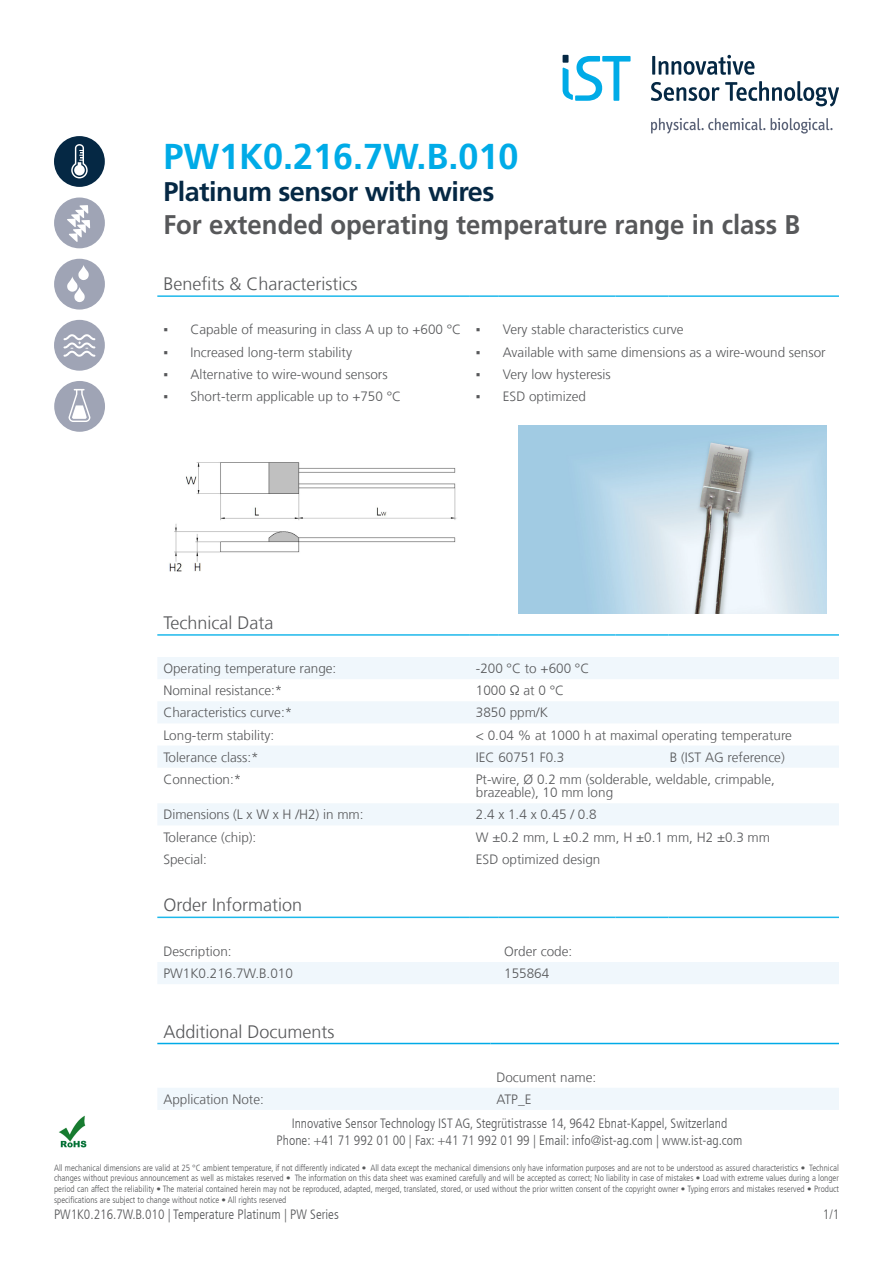
<style>
.page{position:relative;width:893px;height:1263px;background:#fff}
.page>*{position:absolute;margin:0;border:0;box-sizing:border-box;transform-origin:0 0}
.Heading{font:700 36px "Frutiger LT Com";color:#00abe7}
.Brief_Description{font:700 27px "Frutiger LT Com";color:#57585a;scale:.95 1}
.Heading2{font:700 27px "Frutiger LT Com";letter-spacing:-.02em;color:#052844}
.Subheading{font:300 18px "Frutiger LT Com";color:#57585a}
.Text{font:300 13.5px/13.5px "Frutiger LT Com";color:#57585a}
.t1{font:300 condensed 13.5px/16.2px "Frutiger LT Com";color:#57585a;text-align:center}
.t2{font:300 condensed 9px/10.8px "Frutiger LT Com";color:#57585a;text-align:justify}
.s1{font-family:"Calibri";font-weight:400}
</style>
<div class="page">
<svg style="left:157px;top:657px;width:682px;height:327px"></svg>
<hr style="left:157px;top:295px;width:313px;height:2px;background:#1db8eb">
<hr style="left:470px;top:295px;width:28px;height:2px;background:#1db8eb">
<hr style="left:498px;top:295px;width:118px;height:2px;background:#1db8eb">
<hr style="left:616px;top:295px;width:53px;height:2px;background:#1db8eb">
<hr style="left:669px;top:295px;width:170px;height:2px;background:#1db8eb">
<hr style="left:157px;top:634px;width:313px;height:2px;background:#1db8eb">
<hr style="left:470px;top:634px;width:28px;height:2px;background:#1db8eb">
<hr style="left:498px;top:634px;width:118px;height:2px;background:#1db8eb">
<hr style="left:616px;top:634px;width:53px;height:2px;background:#1db8eb">
<hr style="left:669px;top:634px;width:170px;height:2px;background:#1db8eb">
<hr style="left:157px;top:916px;width:313px;height:2px;background:#1db8eb">
<hr style="left:470px;top:916px;width:28px;height:2px;background:#1db8eb">
<hr style="left:498px;top:916px;width:118px;height:2px;background:#1db8eb">
<hr style="left:616px;top:916px;width:53px;height:2px;background:#1db8eb">
<hr style="left:669px;top:916px;width:170px;height:2px;background:#1db8eb">
<img style="left:169px;top:462px;width:288px;height:110px">
<img style="left:519px;top:426px;width:307px;height:187px">
<svg style="left:651px;top:81px;width:188px;height:26px"></svg>
<hr style="left:652px;top:56px;width:3px;height:19px;background:#052844">
<svg style="left:659px;top:55px;width:95px;height:20px"></svg>
<svg style="left:771px;top:118px;width:62px;height:16px"></svg>
<svg style="left:651px;top:118px;width:114px;height:16px"></svg>
<div style="left:563px;top:55px;width:5px;height:8px;background:#052844"></div>
<svg style="left:563px;top:56px;width:68px;height:45px"></svg>
<svg style="left:54px;top:136px;width:51px;height:51px"></svg>
<div style="left:54px;top:197px;width:51px;height:51px;background:#9fa4b5;border-radius:50%"></div>
<svg style="left:67px;top:205px;width:23px;height:37px"></svg>
<div style="left:54px;top:259px;width:51px;height:51px;background:#9fa4b5;border-radius:50%"></div>
<svg style="left:67px;top:265px;width:22px;height:37px"></svg>
<div style="left:54px;top:320px;width:51px;height:51px;background:#9fa4b5;border-radius:50%"></div>
<svg style="left:64px;top:334px;width:31px;height:23px"></svg>
<div style="left:54px;top:381px;width:51px;height:51px;background:#9fa4b5;border-radius:50%"></div>
<svg style="left:69px;top:389px;width:21px;height:33px"></svg>
<img style="left:59px;top:1115px;width:28px;height:33px">
<div style="left:158px;top:1088px;width:681px;height:22px;background:#f0f7fc"></div>
<hr style="left:157px;top:1043px;width:333px;height:1px;background:#00abe7">
<hr style="left:490px;top:1043px;width:349px;height:1px;background:#00abe7">
<p class="Heading" style="left:163px;top:135px;width:357px">PW1K0.216.7W.B.010</p>
<p class="Heading2" style="left:163px;top:176px;width:333px">Platinum sensor with wires</p>
<p class="Brief_Description" style="left:163px;top:208px;width:672px">For extended operating temperature range in class B</p>
<p class="Subheading" style="left:163px;top:273px;width:196px">Benefits &amp; Characteristics</p>
<p class="Text" style="left:163px;top:323px;width:299px"><span class="s1">▪</span> Capable of measuring in class A up to +600 °C</p>
<p class="Text" style="left:476px;top:323px;width:209px"><span class="s1">▪</span> Very stable characteristics curve</p>
<p class="Text" style="left:163px;top:345px;width:190px"><span class="s1">▪</span> Increased long-term stability</p>
<p class="Text" style="left:476px;top:345px;width:351px"><span class="s1">▪</span> Available with same dimensions as a wire-wound sensor</p>
<p class="Text" style="left:163px;top:367px;width:226px"><span class="s1">▪</span> Alternative to wire-wound sensors</p>
<p class="Text" style="left:476px;top:367px;width:136px"><span class="s1">▪</span> Very low hysteresis</p>
<p class="Text" style="left:163px;top:389px;width:239px"><span class="s1">▪</span> Short-term applicable up to +750 °C</p>
<p class="Text" style="left:476px;top:389px;width:112px"><span class="s1">▪</span> ESD optimized</p>
<p class="Subheading" style="left:163px;top:612px;width:111px">Technical Data</p>
<p class="Text" style="left:163px;top:662px;width:175px">Operating temperature range:</p>
<p class="Text" style="left:476px;top:662px;width:115px">-200 °C to +600 °C</p>
<p class="Text" style="left:163px;top:684px;width:121px">Nominal resistance:*</p>
<p class="Text" style="left:476px;top:684px;width:90px">1000 Ω at 0 °C</p>
<p class="Text" style="left:163px;top:706px;width:130px">Characteristics curve:*</p>
<p class="Text" style="left:476px;top:706px;width:74px">3850 ppm/K</p>
<p class="Text" style="left:163px;top:728px;width:112px">Long-term stability:</p>
<p class="Text" style="left:476px;top:728px;width:318px">&lt; 0.04 % at 1000 h at maximal operating temperature</p>
<p class="Text" style="left:163px;top:750px;width:97px">Tolerance class:*</p>
<p class="Text" style="left:476px;top:750px;width:90px">IEC 60751 F0.3</p>
<p class="Text" style="left:670px;top:750px;width:117px">B (IST AG reference)</p>
<p class="Text" style="left:163px;top:772px;width:80px">Connection:*</p>
<p class="Text" style="left:476px;top:772px;width:301px">Pt-wire, Ø 0.2 mm (solderable, weldable, crimpable, brazeable), 10 mm long</p>
<p class="Text" style="left:163px;top:808px;width:202px">Dimensions (L x W x H /H2) in mm:</p>
<p class="Text" style="left:476px;top:808px;width:122px">2.4 x 1.4 x 0.45 / 0.8</p>
<p class="Text" style="left:163px;top:830px;width:95px">Tolerance (chip):</p>
<p class="Text" style="left:476px;top:830px;width:296px">W ±0.2 mm, L ±0.2 mm, H ±0.1 mm, H2 ±0.3 mm</p>
<p class="Text" style="left:163px;top:852px;width:45px">Special:</p>
<p class="Text" style="left:476px;top:852px;width:126px">ESD optimized design</p>
<p class="Subheading" style="left:163px;top:895px;width:140px">Order Information</p>
<p class="Text" style="left:163px;top:944px;width:70px">Description:</p>
<p class="Text" style="left:504px;top:944px;width:70px">Order code:</p>
<p class="Text" style="left:163px;top:967px;width:131px">PW1K0.216.7W.B.010</p>
<p class="Text" style="left:504px;top:967px;width:47px">155864</p>
<p class="Subheading" style="left:163px;top:1021px;width:173px">Additional Documents</p>
<p class="Text" style="left:496px;top:1070px;width:101px">Document name:</p>
<p class="Text" style="left:163px;top:1092px;width:102px">Application Note:</p>
<p class="Text" style="left:496px;top:1092px;width:37px">ATP_E</p>
<p class="t1" style="left:277px;top:1116px;width:467px">Innovative Sensor Technology IST AG, Stegrütistrasse 14, 9642 Ebnat-Kappel, Switzerland<br>Phone: +41 71 992 01 00 | Fax: +41 71 992 01 99 | Email: info@ist-ag.com | www.ist-ag.com</p>
<p class="t2" style="left:54px;top:1162px;width:786px">All mechanical dimensions are valid at 25 °C ambient temperature, if not differently indicated • All data except the mechanical dimensions only have information purposes and are not to be understood as assured characteristics • Technical changes without previous announcement as well as mistakes reserved • The information on this data sheet was examined carefully and will be accepted as correct; No liability in case of mistakes • Load with extreme values during a longer period can affect the reliability • The material contained herein may not be reproduced, adapted, merged, translated, stored, or used without the prior written consent of the copyright owner • Typing errors and mistakes reserved • Product specifications are subject to change without notice • All rights reserved</p>
<p class="t1" style="left:54px;top:1206px;width:286px">PW1K0.216.7W.B.010 | Temperature Platinum | PW Series</p>
<p class="t1" style="left:823px;top:1206px;width:18px">1/1</p>
</div>
